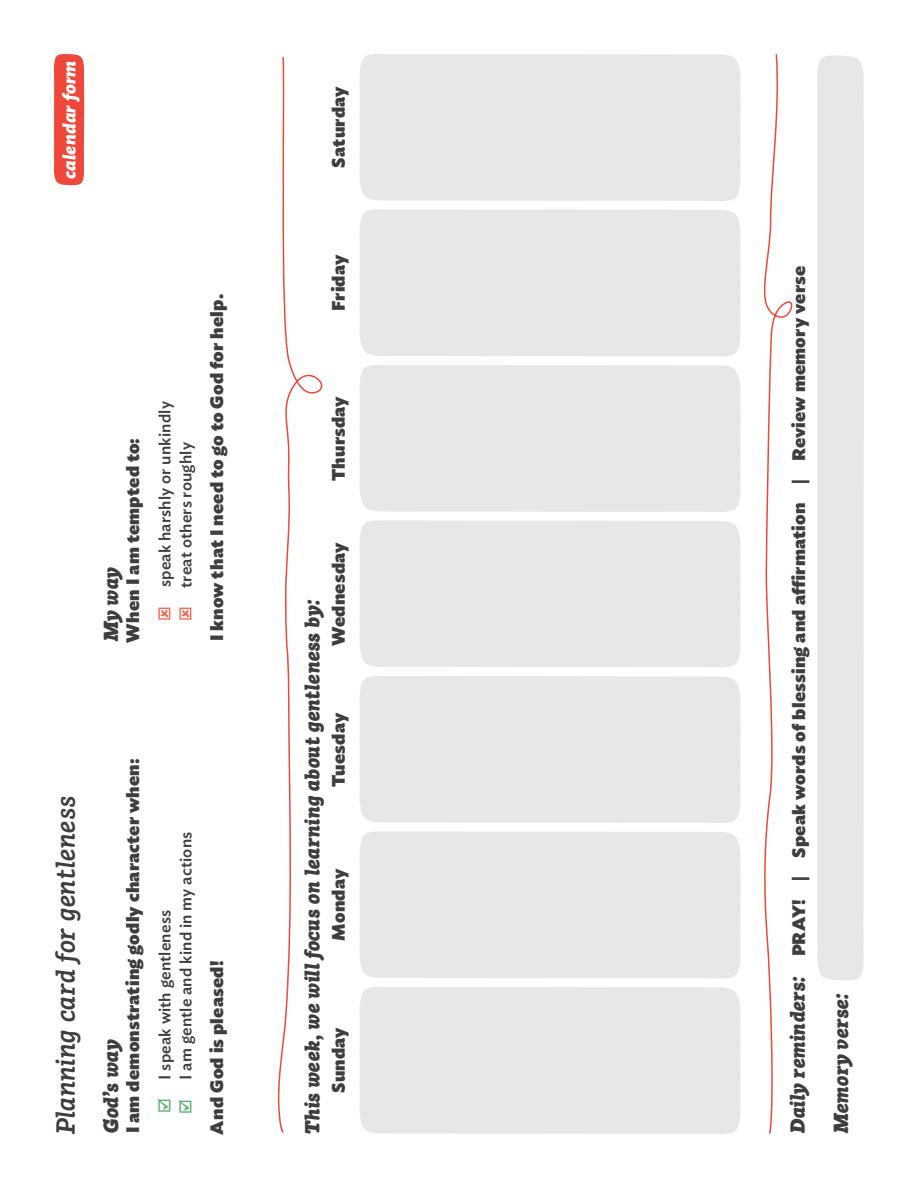
<style>
.page{position:relative;width:918px;height:1188px;background:#fff}
.page>*{position:absolute;margin:0;border:0;box-sizing:border-box;transform-origin:0 0}
.t1{font:italic 700 27px "Suhmo Pro";letter-spacing:.005em;color:#3e3e3f}
.t2{font:italic 900 21px/43.2px "Suhmo Pro";letter-spacing:.015em;color:#3e3e3f}
.t3{font:900 18px "Ideal Sans";letter-spacing:.01em;color:#3e3e3f}
.t4{font:italic 700 18px "Ideal Sans";letter-spacing:.01em;color:#fff}
.t5{font:500 16.5px/21px "Ideal Sans";letter-spacing:.01em;color:#3e3e3f}
</style>
<div class="page">
<svg style="left:54px;top:54px;width:31px;height:131px"></svg>
<svg style="left:763px;top:54px;width:30px;height:1080px"></svg>
<div style="left:817px;top:55px;width:47px;height:926px;background:#e6e7e9"></div>
<div style="left:359px;top:987px;width:382px;height:147px;background:#e6e7e9"></div>
<div style="left:359px;top:831px;width:382px;height:148px;background:#e6e7e9"></div>
<div style="left:359px;top:676px;width:382px;height:147px;background:#e6e7e9"></div>
<div style="left:359px;top:520px;width:382px;height:148px;background:#e6e7e9"></div>
<div style="left:359px;top:365px;width:382px;height:147px;background:#e6e7e9"></div>
<div style="left:359px;top:209px;width:382px;height:148px;background:#e6e7e9"></div>
<div style="left:359px;top:54px;width:382px;height:147px;background:#e6e7e9"></div>
<svg style="left:277px;top:57px;width:46px;height:1076px"></svg>
<p class="t4" style="left:55px;top:179px;width:120px;rotate:-90deg">calendar form</p>
<p class="t3" style="left:118px;top:643px;width:206px;rotate:-90deg">When I am tempted to:</p>
<p class="t2" style="left:89px;top:641px;width:78px;rotate:-90deg">My way</p>
<p class="t5" style="left:153px;top:588px;width:188px;rotate:-90deg">speak harshly or unkindly treat others roughly</p>
<p class="t3" style="left:202px;top:641px;width:349px;rotate:-90deg">I know that I need to go to God for help.</p>
<h1 class="t1" style="left:48px;top:1134px;width:340px;rotate:-90deg">Planning card for gentleness</h1>
<p class="t3" style="left:118px;top:1133px;width:377px;rotate:-90deg">I am demonstrating godly character when:</p>
<p class="t2" style="left:89px;top:1133px;width:97px;rotate:-90deg">God’s way</p>
<p class="t5" style="left:153px;top:1080px;width:250px;rotate:-90deg">I speak with gentleness<br>I am gentle and kind in my actions</p>
<p class="t3" style="left:202px;top:1135px;width:175px;rotate:-90deg">And God is pleased!</p>
<p class="t3" style="left:324px;top:168px;width:83px;rotate:-90deg">Saturday</p>
<p class="t3" style="left:324px;top:311px;width:58px;rotate:-90deg">Friday</p>
<p class="t3" style="left:324px;top:481px;width:87px;rotate:-90deg">Thursday</p>
<p class="t3" style="left:324px;top:646px;width:105px;rotate:-90deg">Wednesday</p>
<p class="t2" style="left:290px;top:1134px;width:536px;rotate:-90deg">This week, we will focus on learning about gentleness by:</p>
<p class="t3" style="left:324px;top:787px;width:76px;rotate:-90deg">Tuesday</p>
<p class="t3" style="left:324px;top:941px;width:74px;rotate:-90deg">Monday</p>
<p class="t3" style="left:324px;top:1093px;width:68px;rotate:-90deg">Sunday</p>
<p class="t3" style="left:784px;top:956px;width:692px;rotate:-90deg">PRAY! | Speak words of blessing and affirmation | Review memory verse</p>
<p class="t2" style="left:776px;top:1133px;width:159px;rotate:-90deg">Daily reminders:<br>Memory verse:</p>
</div>
